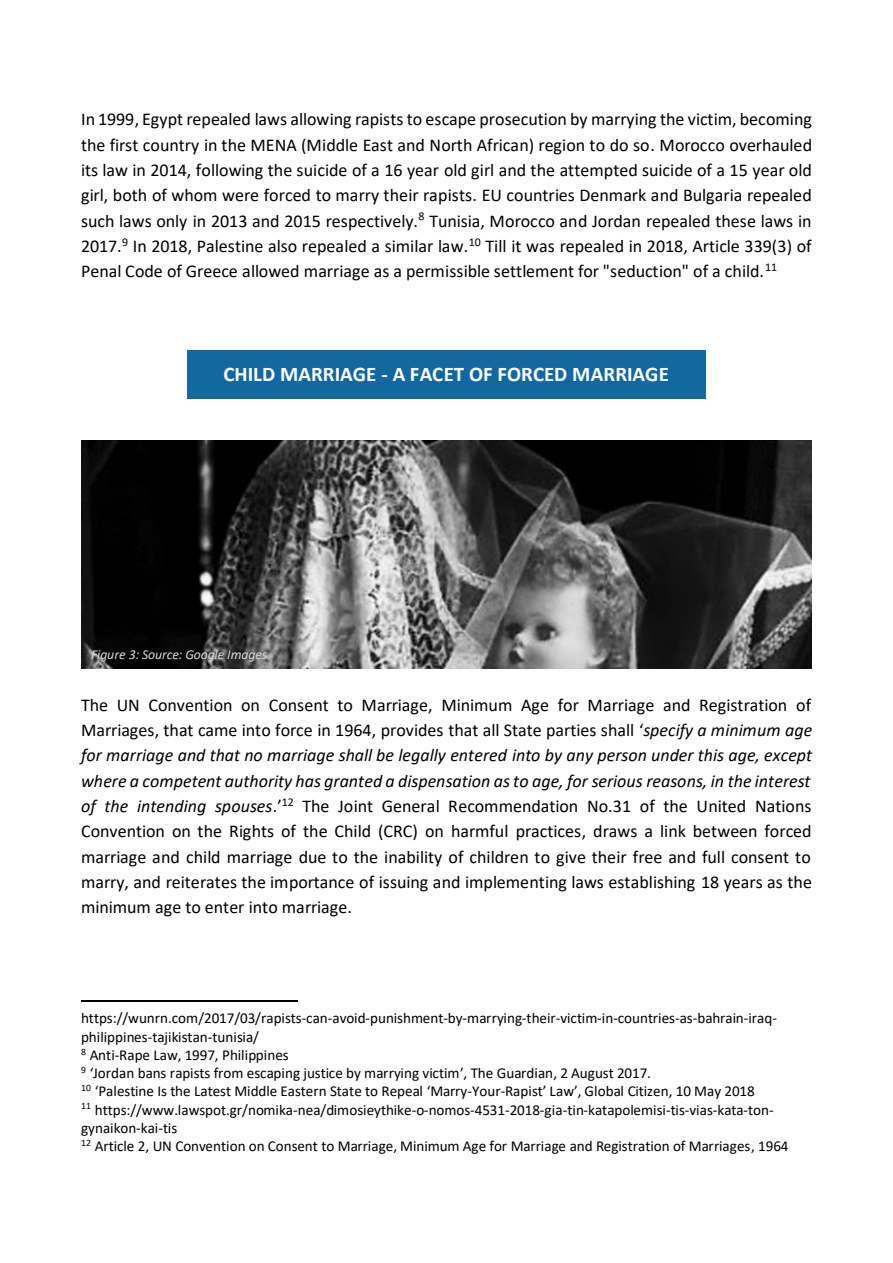
<style>
.page{position:relative;width:893px;height:1263px;background:#fff}
.page>*{position:absolute;margin:0;border:0;box-sizing:border-box;transform-origin:0 0}
.t1{font:700 20.85px "Calibri";color:#fff}
.t2{font:18px/25.3px "Calibri";color:#000;text-align:justify}
.t3{font:15.15px/18.3px "Calibri";color:#000}
.t4{font:italic 13.65px "Calibri";color:#d9d9d9}
.s1{font-style:italic}
</style>
<div class="page">
<div style="left:187px;top:350px;width:519px;height:48px;background:#1368a1"></div>
<hr style="left:81px;top:1000px;width:216px;height:1px;background:#000">
<img style="left:81px;top:440px;width:730px;height:229px">
<p class="t2" style="left:81px;top:108px;width:733px">In 1999, Egypt repealed laws allowing rapists to escape prosecution by marrying the victim, becoming the first country in the MENA (Middle East and North African) region to do so. Morocco overhauled its law in 2014, following the suicide of a 16 year old girl and the attempted suicide of a 15 year old girl, both of whom were forced to marry their rapists. EU countries Denmark and Bulgaria repealed such laws only in 2013 and 2015 respectively.<sup>8</sup> Tunisia, Morocco and Jordan repealed these laws in 2017.<sup>9</sup> In 2018, Palestine also repealed a similar law.<sup>10</sup> Till it was repealed in 2018, Article 339(3) of Penal Code of Greece allowed marriage as a permissible settlement for "seduction" of a child.<sup>11</sup></p>
<p class="t1" style="left:223px;top:365px;width:447px">CHILD MARRIAGE - A FACET OF FORCED MARRIAGE</p>
<p class="t4" style="left:91px;top:648px;width:177px">Figure 3: Source: Google Images</p>
<p class="t2" style="left:81px;top:694px;width:733px">The UN Convention on Consent to Marriage, Minimum Age for Marriage and Registration of Marriages, that came into force in 1964, provides that all State parties shall ‘<span class="s1">specify a minimum age for marriage and that no marriage shall be legally entered into by any person under this age, except where a competent authority has granted a dispensation as to age, for serious reasons, in the interest of the intending spouses</span>.’<sup>12</sup> The Joint General Recommendation No.31 of the United Nations Convention on the Rights of the Child (CRC) on harmful practices, draws a link between forced marriage and child marriage due to the inability of children to give their free and full consent to marry, and reiterates the importance of issuing and implementing laws establishing 18 years as the minimum age to enter into marriage.</p>
<p class="t3" style="left:81px;top:1010px;width:709px">https://wunrn.com/2017/03/rapists-can-avoid-punishment-by-marrying-their-victim-in-countries-as-bahrain-iraq&shy;philippines-tajikistan-tunisia/<br><sup>8</sup> Anti-Rape Law, 1997, Philippines<br><sup>9</sup> ‘Jordan bans rapists from escaping justice by marrying victim’, The Guardian, 2 August 2017.<br><sup>10</sup> ‘Palestine Is the Latest Middle Eastern State to Repeal ‘Marry-Your-Rapist’ Law’, Global Citizen, 10 May 2018<br><sup>11</sup> https://www.lawspot.gr/nomika-nea/dimosieythike-o-nomos-4531-2018-gia-tin-katapolemisi-tis-vias-kata-ton&shy;gynaikon-kai-tis<br><sup>12</sup> Article 2, UN Convention on Consent to Marriage, Minimum Age for Marriage and Registration of Marriages, 1964</p>
</div>
